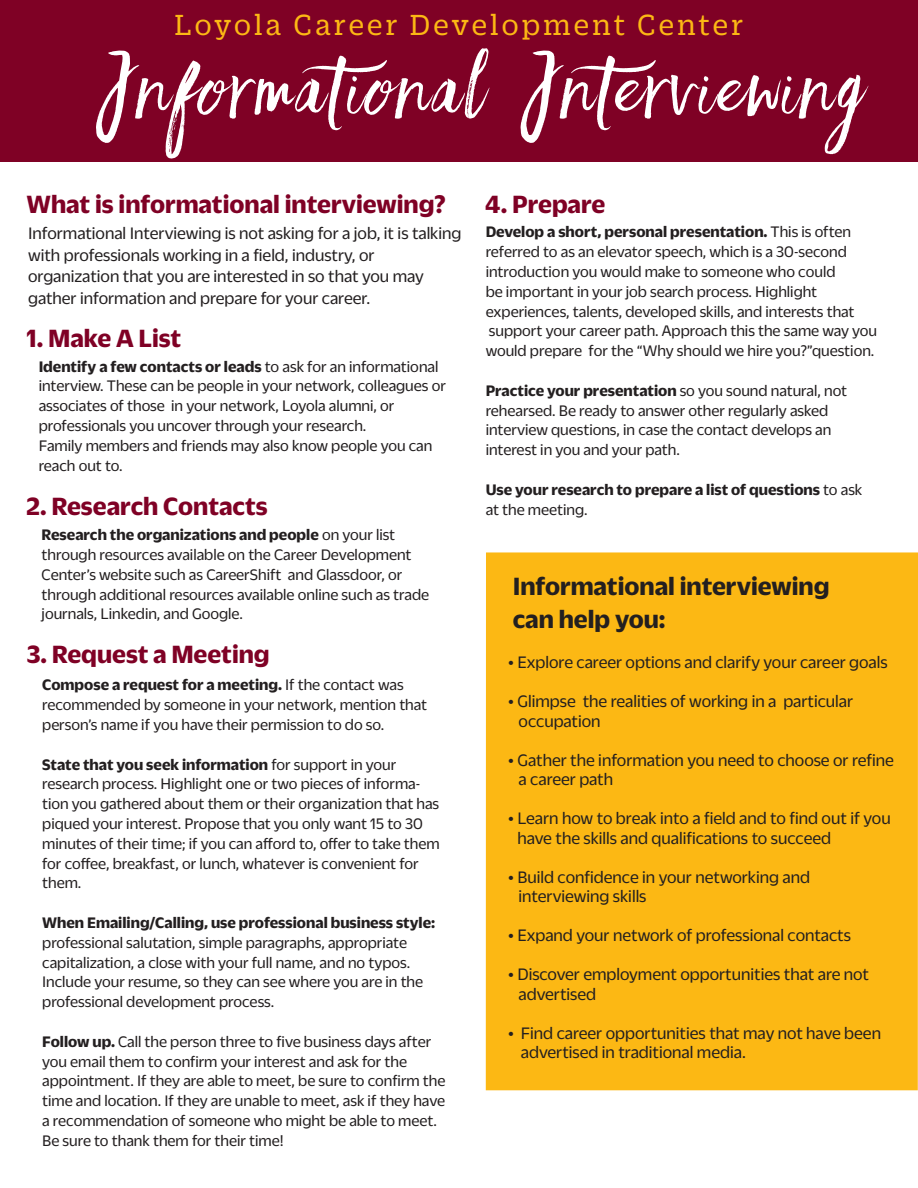
<style>
.page{position:relative;width:918px;height:1188px;background:#fff}
.page>*{position:absolute;margin:0;border:0;box-sizing:border-box;transform-origin:0 0}
.t1{font:75px "Faith And Glory One";letter-spacing:.05em;color:#fff}
.t2{font:31.5px "Duplicate Slab";letter-spacing:.1em;color:#fcb814}
.t3{font:700 27px "Duplicate Sans";color:#7f0125}
.t4{font:700 27px/32.4px "Duplicate Sans";color:#231f20}
.t5{font:18px/19.5px "Duplicate Sans";color:#231f20}
.t6{font:16.5px/19.8px "Duplicate Sans";color:#231f20}
.t7{font:700 16.5px "Duplicate Sans";color:#231f20}
.s1{font-weight:400}
.s2{font-weight:700}
</style>
<div class="page">
<div style="left:0;top:0;width:918px;height:162px;background:#7f0125"></div>
<div style="left:486px;top:552px;width:432px;height:538px;background:#fcb814"></div>
<p class="t2" style="left:175px;top:5px;width:570px">Loyola Career Development Center</p>
<p class="t1" style="left:92px;top:38px;width:772px">Informational Interviewing</p>
<p class="t3" style="left:27px;top:186px;width:421px">What is informational interviewing?</p>
<p class="t5" style="left:28px;top:221px;width:435px;line-height:21.6px">Informational Interviewing is not asking for a job, it is talking with professionals working in a field, industry, or</p>
<p class="t5" style="left:28px;top:266px;width:397px">organization that you are interested in so that you may</p>
<p class="t5" style="left:28px;top:287px;width:344px">gather information and prepare for your career.</p>
<p class="t3" style="left:27px;top:319px;width:156px">1. Make A List</p>
<p class="t7" style="left:39px;top:355px;width:401px">Identify a few contacts or leads <span class="s1">to ask for an informational</span></p>
<p class="t6" style="left:39px;top:375px;width:409px">interview. These can be people in your network, colleagues or associates of those in your network, Loyola alumni, or</p>
<p class="t6" style="left:39px;top:415px;width:329px">professionals you uncover through your research.</p>
<p class="t6" style="left:39px;top:434px;width:395px">Family members and friends may also know people you can</p>
<p class="t6" style="left:39px;top:454px;width:85px">reach out to.</p>
<p class="t3" style="left:27px;top:488px;width:243px">2. Research Contacts</p>
<p class="t6" style="left:42px;top:524px;width:371px"><span class="s2">Research the organizations and people</span> on your list through resources available on the Career Development</p>
<p class="t6" style="left:42px;top:563px;width:389px">Center’s website such as CareerShift and Glassdoor, or through additional resources available online such as trade journals, Linkedin, and Google.</p>
<p class="t3" style="left:27px;top:636px;width:244px">3. Request a Meeting</p>
<p class="t7" style="left:42px;top:674px;width:363px">Compose a request for a meeting. <span class="s1">If the contact was</span></p>
<p class="t6" style="left:42px;top:694px;width:387px">recommended by someone in your network, mention that person’s name if you have their permission to do so.</p>
<p class="t7" style="left:42px;top:753px;width:356px">State that you seek information <span class="s1">for support in your</span></p>
<p class="t6" style="left:42px;top:773px;width:399px">research process. Highlight one or two pieces of informa&shy;tion you gathered about them or their organization that has piqued your interest. Propose that you only want 15 to 30 minutes of their time; if you can afford to, offer to take them for coffee, breakfast, or lunch, whatever is convenient for them.</p>
<p class="t7" style="left:42px;top:911px;width:395px">When Emailing/Calling, use professional business style:</p>
<p class="t6" style="left:42px;top:931px;width:366px">professional salutation, simple paragraphs, appropriate</p>
<p class="t6" style="left:42px;top:951px;width:382px">capitalization, a close with your full name, and no typos.<br>Include your resume, so they can see where you are in the professional development process.</p>
<p class="t6" style="left:42px;top:1030px;width:391px"><span class="s2">Follow up.</span> Call the person three to five business days after you email them to confirm your interest and ask for the</p>
<p class="t6" style="left:42px;top:1070px;width:405px;text-align:justify">appointment. If they are able to meet, be sure to confirm the time and location. If they are unable to meet, ask if they have a recommendation of someone who might be able to meet.</p>
<p class="t6" style="left:42px;top:1129px;width:243px">Be sure to thank them for their time!</p>
<p class="t3" style="left:485px;top:186px;width:122px">4. Prepare</p>
<p class="t7" style="left:486px;top:221px;width:367px">Develop a short, personal presentation. <span class="s1">This is often</span></p>
<p class="t6" style="left:486px;top:241px;width:363px">referred to as an elevator speech, which is a 30-second</p>
<p class="t6" style="left:486px;top:261px;width:351px">introduction you would make to someone who could</p>
<p class="t6" style="left:486px;top:280px;width:333px">be important in your job search process. Highlight</p>
<p class="t6" style="left:486px;top:300px;width:370px">experiences, talents, developed skills, and interests that</p>
<p class="t6" style="left:486px;top:320px;width:393px">support your career path. Approach this the same way you would prepare for the “Why should we hire you?”question.</p>
<p class="t7" style="left:486px;top:379px;width:363px">Practice your presentation <span class="s1">so you sound natural, not</span></p>
<p class="t6" style="left:486px;top:399px;width:344px">rehearsed. Be ready to answer other regularly asked</p>
<p class="t6" style="left:486px;top:419px;width:347px">interview questions, in case the contact develops an</p>
<p class="t6" style="left:486px;top:439px;width:196px">interest in you and your path.</p>
<p class="t7" style="left:486px;top:478px;width:378px">Use your research to prepare a list of questions <span class="s1">to ask</span></p>
<p class="t6" style="left:486px;top:498px;width:103px">at the meeting.</p>
<p class="t4" style="left:513px;top:568px;width:318px">Informational interviewing can help you:</p>
<p class="t5" style="left:508px;top:652px;width:381px">• Explore career options and clarify your career goals</p>
<p class="t5" style="left:508px;top:691px;width:347px">• Glimpse the realities of working in a particular</p>
<p class="t5" style="left:519px;top:710px;width:84px">occupation</p>
<p class="t5" style="left:508px;top:749px;width:387px">• Gather the information you need to choose or refine</p>
<p class="t5" style="left:519px;top:769px;width:96px">a career path</p>
<p class="t5" style="left:517px;top:808px;width:375px;text-indent:-9px">• Learn how to break into a field and to find out if you have the skills and qualifications to succeed</p>
<p class="t5" style="left:508px;top:866px;width:303px">• Build confidence in your networking and</p>
<p class="t5" style="left:519px;top:886px;width:129px">interviewing skills</p>
<p class="t5" style="left:508px;top:925px;width:344px">• Expand your network of professional contacts</p>
<p class="t5" style="left:508px;top:964px;width:362px">• Discover employment opportunities that are not</p>
<p class="t5" style="left:519px;top:983px;width:79px">advertised</p>
<p class="t5" style="left:521px;top:1022px;width:362px;text-indent:-13px">• Find career opportunities that may not have been advertised in traditional media.</p>
</div>
